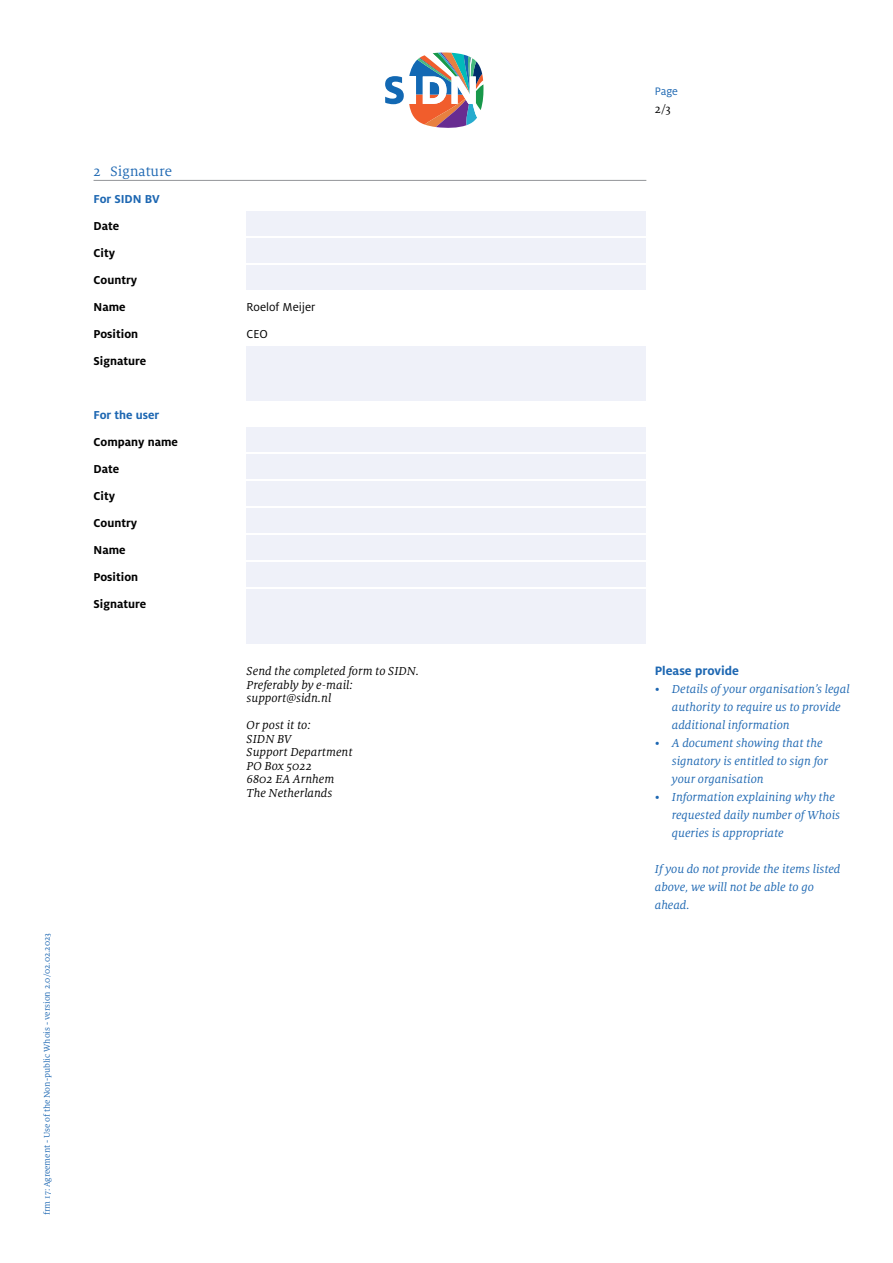
<style>
.page{position:relative;width:893px;height:1263px;background:#fff}
.page>*{position:absolute;margin:0;border:0;box-sizing:border-box;transform-origin:0 0}
.t1{font:15px "Milo Serif OT";color:#1d67b2}
.t2{font:700 13.5px "Milo OT";color:#1d67b2}
.t3{font:italic 12.75px/18px "Milo Serif OT";color:#1d67b2}
.t4{font:italic 12.75px/13.5px "Milo Serif OT";color:#000}
.t5{font:700 12.75px/27px "Milo OT";color:#000}
.t6{font:700 12.75px "Milo OT";color:#1d67b2}
.t7{font:12.75px "Milo OT";color:#000}
.t8{font:12.75px "Milo Serif OT";color:#000}
.t9{font:12px "Milo OT";color:#1d67b2}
.t10{font:9px "Milo Serif OT";color:#1d67b2}
</style>
<div class="page">
<div style="left:247px;top:211px;width:399px;height:24px;background:#eff1f9"></div>
<div style="left:247px;top:427px;width:399px;height:24px;background:#eff1f9"></div>
<div style="left:247px;top:454px;width:399px;height:24px;background:#eff1f9"></div>
<div style="left:247px;top:238px;width:399px;height:24px;background:#eff1f9"></div>
<div style="left:247px;top:481px;width:399px;height:24px;background:#eff1f9"></div>
<div style="left:247px;top:535px;width:399px;height:24px;background:#eff1f9"></div>
<div style="left:247px;top:265px;width:399px;height:24px;background:#eff1f9"></div>
<div style="left:247px;top:508px;width:399px;height:24px;background:#eff1f9"></div>
<div style="left:247px;top:562px;width:399px;height:24px;background:#eff1f9"></div>
<div style="left:247px;top:346px;width:399px;height:54px;background:#eff1f9"></div>
<div style="left:247px;top:589px;width:399px;height:54px;background:#eff1f9"></div>
<hr style="left:94px;top:180px;width:552px;height:1px;background:#939598">
<svg style="left:385px;top:52px;width:99px;height:76px"></svg>
<p class="t1" style="left:94px;top:163px;width:80px">2 Signature</p>
<p class="t6" style="left:94px;top:191px;width:68px">For SIDN BV</p>
<p class="t5" style="left:94px;top:212px;width:45px">Date<br>City<br>Country<br>Name</p>
<p class="t7" style="left:247px;top:299px;width:70px">Roelof Meijer</p>
<p class="t5" style="left:94px;top:320px;width:46px">Position</p>
<p class="t7" style="left:247px;top:326px;width:23px">CEO</p>
<p class="t5" style="left:94px;top:347px;width:54px">Signature</p>
<p class="t6" style="left:94px;top:407px;width:67px">For the user</p>
<p class="t5" style="left:94px;top:428px;width:86px">Company name<br>Date<br>City<br>Country<br>Name<br>Position<br>Signature</p>
<p class="t4" style="left:247px;top:665px;width:174px">Send the completed form to SIDN.<br>Preferably by e-mail: support@sidn.nl</p>
<p class="t4" style="left:247px;top:719px;width:108px">Or post it to:<br>SIDN BV<br>Support Department<br>PO Box 5022<br>6802 EA Arnhem<br>The Netherlands</p>
<p class="t10" style="left:42px;top:1215px;width:284px;rotate:-90deg">frm 17: Agreement - Use of the Non-public Whois - version 2.0/02.02.2023</p>
<p class="t9" style="left:655px;top:84px;width:25px">Page</p>
<p class="t8" style="left:655px;top:102px;width:18px">2/3</p>
<p class="t2" style="left:655px;top:663px;width:86px">Please provide</p>
<p class="t3" style="left:672px;top:680px;width:179px;text-indent:-17px">• Details of your organisation’s legal authority to require us to provide additional information</p>
<p class="t3" style="left:672px;top:734px;width:158px;text-indent:-17px">• A document showing that the signatory is entitled to sign for your organisation</p>
<p class="t3" style="left:672px;top:788px;width:170px;text-indent:-17px">• Information explaining why the requested daily number of Whois queries is appropriate</p>
<p class="t3" style="left:655px;top:860px;width:187px">If you do not provide the items listed above, we will not be able to go ahead.</p>
</div>
